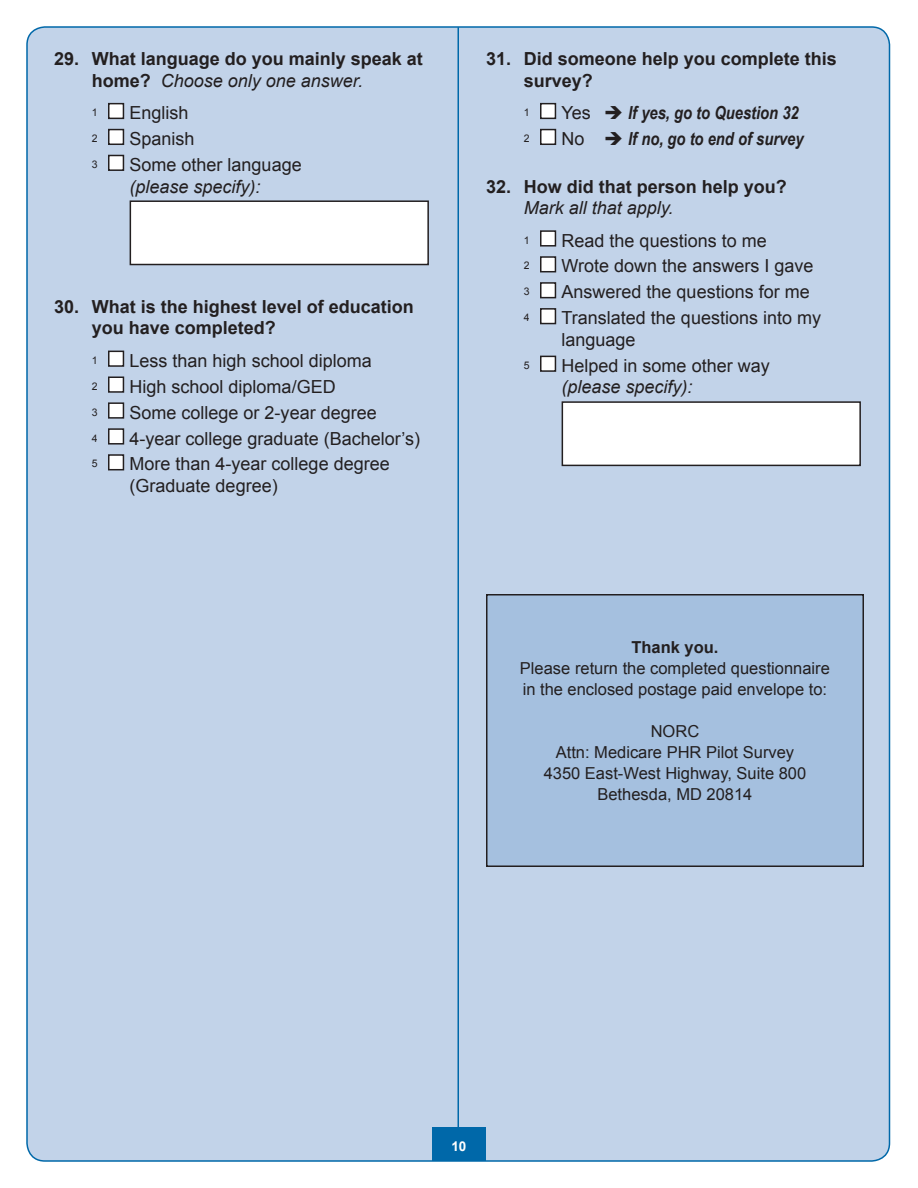
<style>
.page{position:relative;width:918px;height:1188px;background:#fff}
.page>*{position:absolute;margin:0;border:0;box-sizing:border-box;transform-origin:0 0}
.Answer_1{font:18px/21.6px "Arial";color:#231f20}
.Question_1{font:700 18px/21.6px "Arial";color:#231f20}
.Answer_1-2{font:italic 700 18px "Arial Narrow";color:#231f20}
.Center_Text{font:16.5px/21px "Arial";color:#231f20}
.Center_Text-2{font:700 16.5px "Arial";color:#231f20}
.t1{font:700 13.5px "Arial";color:#fff}
.Answer_1-3{font:10.5px "Arial";color:#231f20}
.s1{font-weight:400;font-style:italic}
.s2{font-style:italic}
.s3{font-family:"Arial";font-weight:400;font-style:normal}
</style>
<div class="page">
<div style="left:27px;top:27px;width:863px;height:1134px;background:#c2d3e9;border-radius:18px"></div>
<hr style="left:458px;top:28px;width:1px;height:1132px;background:#0068a9">
<div style="left:432px;top:1127px;width:54px;height:34px;background:#0068a9"></div>
<div style="left:109px;top:104px;width:14px;height:14px;background:#fff"></div>
<div style="left:108px;top:103px;width:16px;height:16px;border:2px solid #231f20"></div>
<div style="left:109px;top:130px;width:14px;height:14px;background:#fff"></div>
<div style="left:108px;top:129px;width:16px;height:16px;border:2px solid #231f20"></div>
<div style="left:109px;top:155px;width:14px;height:15px;background:#fff"></div>
<div style="left:108px;top:155px;width:16px;height:16px;border:2px solid #231f20"></div>
<div style="left:130px;top:201px;width:298px;height:64px;background:#fff"></div>
<div style="left:130px;top:200px;width:299px;height:65px;border:2px solid #231f20"></div>
<div style="left:109px;top:351px;width:14px;height:15px;background:#fff"></div>
<div style="left:108px;top:351px;width:16px;height:16px;border:2px solid #231f20"></div>
<div style="left:109px;top:377px;width:14px;height:15px;background:#fff"></div>
<div style="left:108px;top:377px;width:16px;height:16px;border:2px solid #231f20"></div>
<div style="left:109px;top:403px;width:14px;height:15px;background:#fff"></div>
<div style="left:108px;top:402px;width:16px;height:17px;border:2px solid #231f20"></div>
<div style="left:109px;top:429px;width:14px;height:15px;background:#fff"></div>
<div style="left:108px;top:428px;width:16px;height:17px;border:2px solid #231f20"></div>
<div style="left:109px;top:455px;width:14px;height:15px;background:#fff"></div>
<div style="left:108px;top:454px;width:16px;height:16px;border:2px solid #231f20"></div>
<div style="left:541px;top:104px;width:14px;height:14px;background:#fff"></div>
<div style="left:540px;top:103px;width:16px;height:16px;border:2px solid #231f20"></div>
<div style="left:541px;top:130px;width:14px;height:14px;background:#fff"></div>
<div style="left:540px;top:129px;width:16px;height:16px;border:2px solid #231f20"></div>
<div style="left:541px;top:231px;width:14px;height:15px;background:#fff"></div>
<div style="left:540px;top:230px;width:16px;height:17px;border:2px solid #231f20"></div>
<div style="left:541px;top:257px;width:14px;height:15px;background:#fff"></div>
<div style="left:540px;top:256px;width:16px;height:16px;border:2px solid #231f20"></div>
<div style="left:541px;top:283px;width:14px;height:15px;background:#fff"></div>
<div style="left:540px;top:282px;width:16px;height:16px;border:2px solid #231f20"></div>
<div style="left:541px;top:309px;width:14px;height:15px;background:#fff"></div>
<div style="left:540px;top:308px;width:16px;height:16px;border:2px solid #231f20"></div>
<div style="left:541px;top:356px;width:14px;height:15px;background:#fff"></div>
<div style="left:540px;top:356px;width:16px;height:16px;border:2px solid #231f20"></div>
<div style="left:562px;top:402px;width:298px;height:63px;background:#fff"></div>
<div style="left:562px;top:401px;width:299px;height:65px;border:2px solid #231f20"></div>
<div style="left:487px;top:595px;width:376px;height:271px;background:#a5c0df"></div>
<div style="left:486px;top:594px;width:378px;height:273px;border:2px solid #231f20"></div>
<p class="Question_1" style="left:92px;top:49px;width:333px;text-indent:-38px">29. What language do you mainly speak at home? <span class="s1">Choose only one answer.</span></p>
<p class="Answer_1-3" style="left:92px;top:106px;width:7px">1</p>
<p class="Answer_1" style="left:130px;top:102px;width:61px">English</p>
<p class="Answer_1-3" style="left:92px;top:131px;width:7px">2</p>
<p class="Answer_1" style="left:130px;top:128px;width:67px">Spanish</p>
<p class="Answer_1-3" style="left:92px;top:157px;width:7px">3</p>
<p class="Answer_1" style="left:130px;top:154px;width:174px">Some other language <span class="s2">(please specify):</span></p>
<p class="Question_1" style="left:92px;top:296px;width:324px;text-indent:-38px">30. What is the highest level of education you have completed?</p>
<p class="Answer_1-3" style="left:92px;top:353px;width:7px">1</p>
<p class="Answer_1" style="left:130px;top:350px;width:244px">Less than high school diploma</p>
<p class="Answer_1-3" style="left:92px;top:379px;width:7px">2</p>
<p class="Answer_1" style="left:130px;top:376px;width:208px">High school diploma/GED</p>
<p class="Answer_1-3" style="left:92px;top:405px;width:7px">3</p>
<p class="Answer_1" style="left:130px;top:402px;width:249px">Some college or 2-year degree</p>
<p class="Answer_1-3" style="left:92px;top:431px;width:7px">4</p>
<p class="Answer_1" style="left:130px;top:428px;width:292px">4-year college graduate (Bachelor’s)</p>
<p class="Answer_1-3" style="left:92px;top:457px;width:7px">5</p>
<p class="Answer_1" style="left:130px;top:454px;width:262px">More than 4-year college degree (Graduate degree)</p>
<p class="Question_1" style="left:524px;top:49px;width:315px;text-indent:-38px">31. Did someone help you complete this survey?</p>
<p class="Answer_1-3" style="left:524px;top:106px;width:7px">1</p>
<p class="Answer_1-2" style="left:562px;top:99px;width:239px"><span class="s3">Yes</span> ➔ If yes, go to Question 32</p>
<p class="Answer_1-3" style="left:524px;top:131px;width:7px">2</p>
<p class="Answer_1-2" style="left:562px;top:125px;width:244px"><span class="s3">No</span> ➔ If no, go to end of survey</p>
<p class="Question_1" style="left:524px;top:176px;width:265px;text-indent:-38px">32. How did that person help you?<br><span class="s1">Mark all that apply.</span></p>
<p class="Answer_1-3" style="left:524px;top:233px;width:7px">1</p>
<p class="Answer_1" style="left:562px;top:230px;width:207px">Read the questions to me</p>
<p class="Answer_1-3" style="left:524px;top:259px;width:7px">2</p>
<p class="Answer_1" style="left:562px;top:256px;width:253px">Wrote down the answers I gave</p>
<p class="Answer_1-3" style="left:524px;top:285px;width:7px">3</p>
<p class="Answer_1" style="left:562px;top:281px;width:250px">Answered the questions for me</p>
<p class="Answer_1-3" style="left:524px;top:311px;width:7px">4</p>
<p class="Answer_1" style="left:562px;top:307px;width:261px">Translated the questions into my language</p>
<p class="Answer_1-3" style="left:524px;top:358px;width:7px">5</p>
<p class="Answer_1" style="left:562px;top:355px;width:210px">Helped in some other way <span class="s2">(please specify):</span></p>
<p class="Center_Text-2" style="left:631px;top:636px;width:89px">Thank you.</p>
<p class="Center_Text" style="left:520px;top:657px;width:311px">Please return the completed questionnaire in the enclosed postage paid envelope to:</p>
<p class="Center_Text" style="left:651px;top:720px;width:50px">NORC</p>
<p class="Center_Text" style="left:556px;top:741px;width:240px">Attn: Medicare PHR Pilot Survey</p>
<p class="Center_Text" style="left:544px;top:762px;width:264px">4350 East-West Highway, Suite 800</p>
<p class="Center_Text" style="left:597px;top:783px;width:157px">Bethesda, MD 20814</p>
<p class="t1" style="left:451px;top:1138px;width:17px">10</p>
</div>
